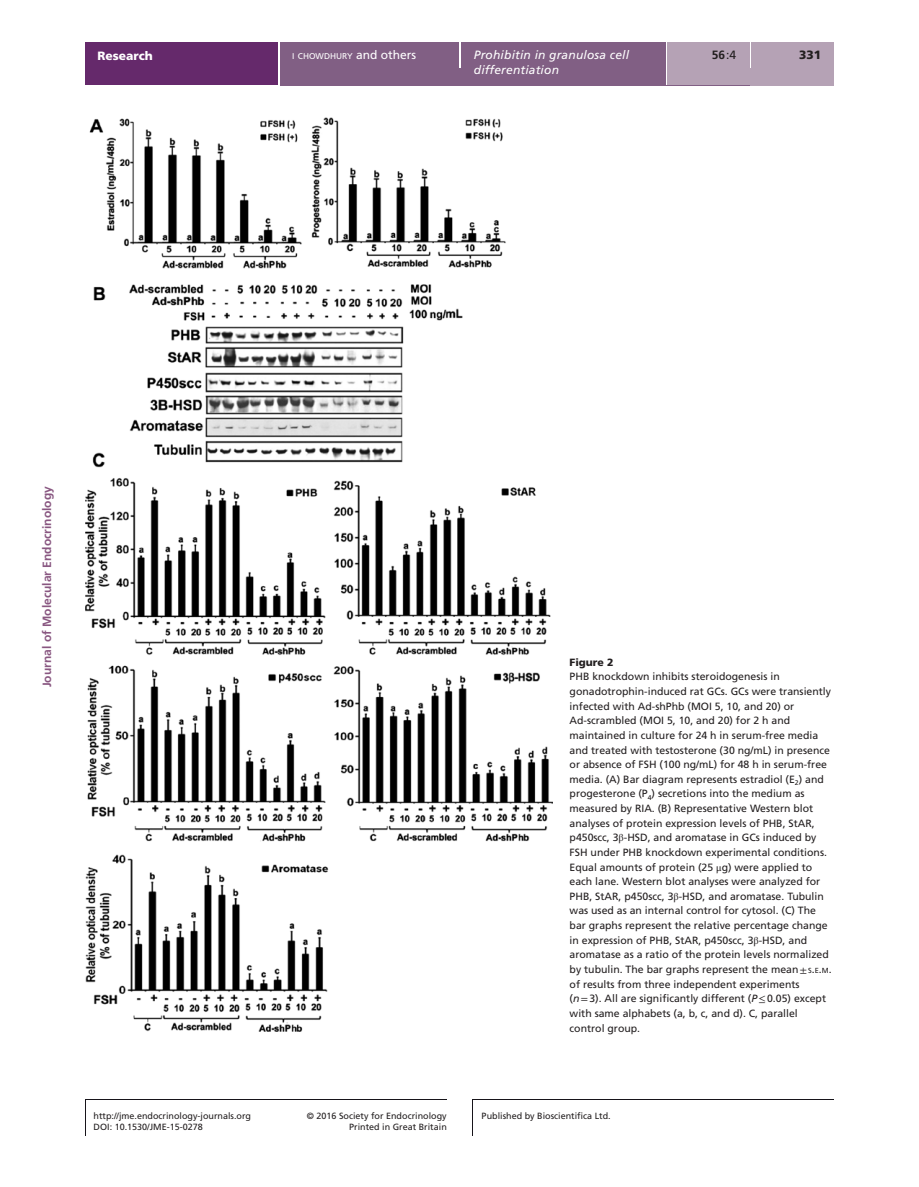
<style>
.page{position:relative;width:919px;height:1187px;background:#fff}
.page>*{position:absolute;margin:0;border:0;box-sizing:border-box;transform-origin:0 0}
.t1{font:italic 12px "Frutiger LT Std";letter-spacing:.015em;color:#fff}
.t2{font:700 12px "Frutiger LT Std";color:#895781}
.t3{font:900 12px "Frutiger LT Std";color:#fff}
.t4{font:700 12px "Frutiger LT Std";color:#231f20}
.t5{font:900 12px "Frutiger LT Std";color:#231f20}
.t6{font:10.5px/14.7px "Frutiger LT Std";color:#231f20}
.t7{font:900 10.5px "Frutiger LT Std";color:#231f20}
.t8{font:9px/11.4px "Frutiger LT Std";color:#231f20;text-align:right}
.t9{font:8.4px "Frutiger LT Std";color:#fff}
.s1{font-size:12px}
.s2{font-weight:400}
.s3{font-family:"STIX General"}
.s4{font-size:7.35px}
.s5{font-style:inherit}
.s6{font-style:italic}
</style>
<div class="page">
<hr style="left:85px;top:1099px;width:1px;height:36px;background:#17141a">
<hr style="left:472px;top:1099px;width:1px;height:36px;background:#17141a">
<hr style="left:85px;top:1099px;width:361px;height:1px;background:#17141a">
<hr style="left:472px;top:1099px;width:361px;height:1px;background:#17141a">
<div style="left:85px;top:43px;width:194px;height:42px;background:#65296b"></div>
<div style="left:280px;top:51px;width:553px;height:34px;background:#815f84"></div>
<div style="left:280px;top:43px;width:179px;height:8px;background:#815f84"></div>
<hr style="left:459px;top:43px;width:2px;height:25px;background:#fff">
<div style="left:461px;top:43px;width:204px;height:42px;background:#815f84"></div>
<hr style="left:665px;top:43px;width:2px;height:42px;background:#fff">
<div style="left:667px;top:43px;width:82px;height:42px;background:#b5a2b5"></div>
<div style="left:749px;top:68px;width:84px;height:17px;background:#b5a2b5"></div>
<hr style="left:749px;top:43px;width:2px;height:25px;background:#fff">
<div style="left:751px;top:43px;width:82px;height:25px;background:#b5a2b5"></div>
<img style="left:85px;top:117px;width:467px;height:914px">
<p class="t3" style="left:97px;top:48px;width:57px">Research</p>
<p class="t9" style="left:292px;top:51px;width:125px">I CHOWDHURY <span class="s1">and others</span></p>
<p class="t1" style="left:474px;top:48px;width:157px">Prohibitin in granulosa cell</p>
<p class="t5" style="left:799px;top:48px;width:24px">331</p>
<p class="t1" style="left:474px;top:63px;width:87px">differentiation</p>
<p class="t4" style="left:711px;top:48px;width:26px">56<span class="s2">:4</span></p>
<p class="t2" style="left:40px;top:687px;width:202px;rotate:-90deg">Journal of Molecular Endocrinology</p>
<p class="t7" style="left:569px;top:655px;width:45px">Figure 2</p>
<p class="t6" style="left:569px;top:669px;width:264px">PHB knockdown inhibits steroidogenesis in gonadotrophin-induced rat GCs. GCs were transiently infected with Ad-shPhb (MOI 5, 10, and 20) or Ad-scrambled (MOI 5, 10, and 20) for 2 h and maintained in culture for 24 h in serum-free media and treated with testosterone (30 ng/mL) in presence or absence of FSH (100 ng/mL) for 48 h in serum-free media. (A) Bar diagram represents estradiol (E<sub>2</sub>) and progesterone (P<sub>4</sub>) secretions into the medium as measured by RIA. (B) Representative Western blot analyses of protein expression levels of PHB, StAR, p450scc, 3<span class="s3">β</span>-HSD, and aromatase in GCs induced by FSH under PHB knockdown experimental conditions.<br>Equal amounts of protein (25 <span class="s3">μ</span>g) were applied to each lane. Western blot analyses were analyzed for PHB, StAR, p450scc, 3<span class="s3">β</span>-HSD, and aromatase. Tubulin was used as an internal control for cytosol. (C) The bar graphs represent the relative percentage change in expression of PHB, StAR, p450scc, 3<span class="s3">β</span>-HSD, and aromatase as a ratio of the protein levels normalized by tubulin. The bar graphs represent the mean<span class="s3">±</span> <span class="s4">S</span><span class="s5">.</span><span class="s4">E</span><span class="s5">.</span><span class="s4">M</span><span class="s5">. </span>of results from three independent experiments (<span class="s6">n</span><span class="s3">=</span>3). All are significantly different (<span class="s6">P</span><span class="s3">≤</span>0.05) except with same alphabets (a, b, c, and d). C, parallel control group.</p>
<p class="t8" style="left:93px;top:1109px;width:159px">http://jme.endocrinology-journals.org</p>
<p class="t8" style="left:307px;top:1109px;width:141px">© 2016 Society for Endocrinology<br>Printed in Great Britain</p>
<p class="t8" style="left:481px;top:1110px;width:131px">Published by Bioscientifica Ltd.</p>
<p class="t8" style="left:94px;top:1121px;width:111px">DOI: 10.1530/JME-15-0278</p>
</div>
